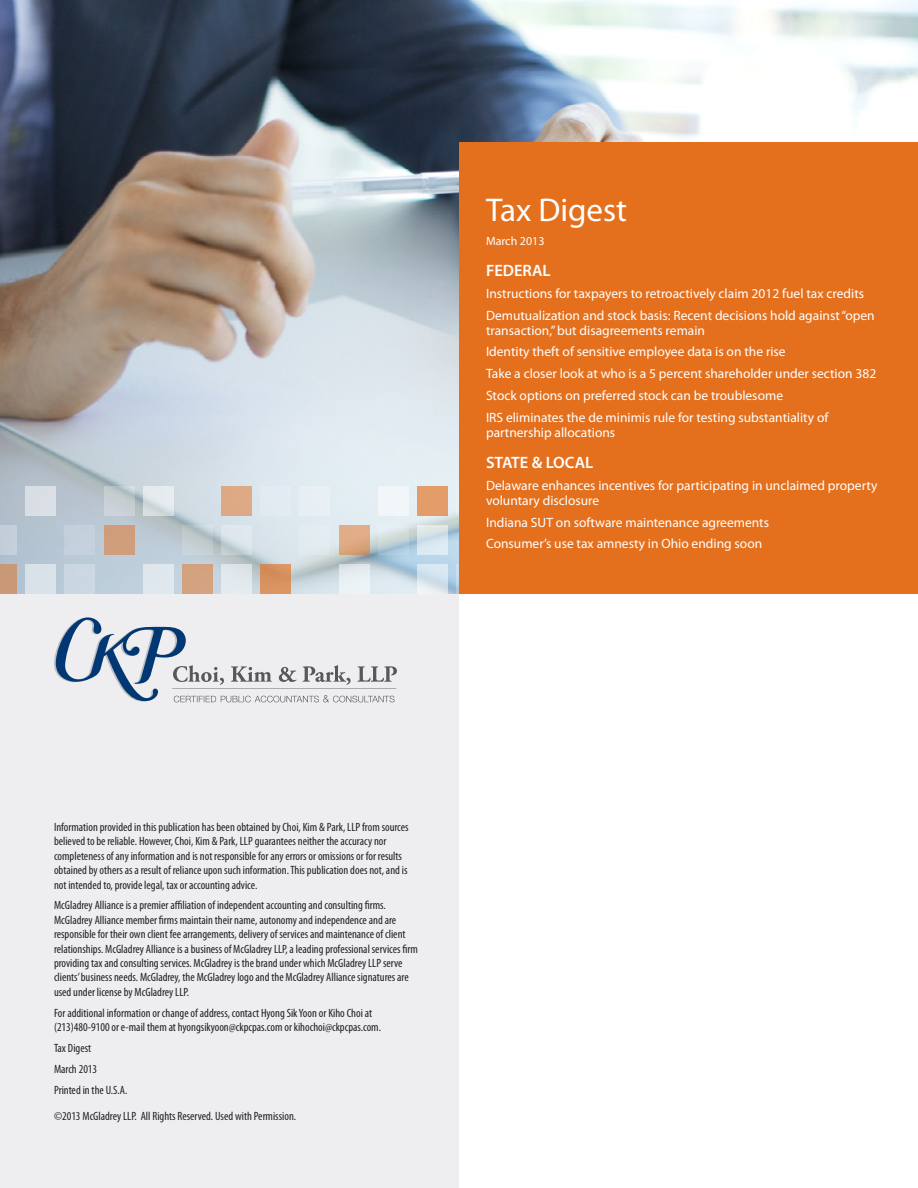
<style>
.page{position:relative;width:918px;height:1188px;background:#fff}
.page>*{position:absolute;margin:0;border:0;box-sizing:border-box;transform-origin:0 0}
.t1{font:33px "Myriad Pro";color:#fff}
.t2{font:600 16.5px "Myriad Pro";color:#fff}
.t3{font:13.5px/21.8px "Myriad Pro";color:#fff}
.t4{font:condensed 12px/14.4px "Myriad Pro";color:#231f20}
.t5{font:12px "Myriad Pro";color:#fff}
</style>
<div class="page">
<div style="left:0;top:594px;width:459px;height:594px;background:#eeeef0"></div>
<img style="left:0;top:0;width:918px;height:594px">
<div style="left:0;top:564px;width:17px;height:30px;background:#c99877"></div>
<div style="left:26px;top:564px;width:30px;height:30px;background:#d9e1e9"></div>
<div style="left:65px;top:564px;width:30px;height:30px;background:#cbd7e1"></div>
<div style="left:104px;top:564px;width:30px;height:30px;background:#becedb"></div>
<div style="left:143px;top:564px;width:30px;height:30px;background:#dfe8ee"></div>
<div style="left:182px;top:564px;width:30px;height:30px;background:#d4a27f"></div>
<div style="left:221px;top:564px;width:31px;height:30px;background:#e2e9ee"></div>
<div style="left:261px;top:564px;width:30px;height:30px;background:#d8915e"></div>
<svg style="left:300px;top:564px;width:30px;height:30px"></svg>
<div style="left:339px;top:564px;width:30px;height:30px;background:#eaf0f4"></div>
<svg style="left:417px;top:564px;width:30px;height:30px"></svg>
<div style="left:456px;top:564px;width:31px;height:30px;background:linear-gradient(to bottom,#d0e7f6,#b0c9dd)"></div>
<svg style="left:378px;top:564px;width:30px;height:30px"></svg>
<div style="left:0;top:525px;width:17px;height:30px;background:#c2cfda"></div>
<div style="left:26px;top:525px;width:30px;height:30px;background:#b5c4d1"></div>
<div style="left:65px;top:525px;width:30px;height:30px;background:#c4d1db"></div>
<div style="left:104px;top:525px;width:30px;height:30px;background:#d09e7a"></div>
<div style="left:143px;top:525px;width:30px;height:30px;background:linear-gradient(to right,#bdcbd8,#bcc9d2)"></div>
<svg style="left:182px;top:525px;width:30px;height:30px"></svg>
<svg style="left:221px;top:525px;width:31px;height:30px"></svg>
<div style="left:261px;top:525px;width:30px;height:30px;background:#dae4eb"></div>
<div style="left:300px;top:525px;width:30px;height:30px;background:#e2ebf0"></div>
<div style="left:339px;top:525px;width:30px;height:30px;background:linear-gradient(to bottom,#e8b38e,#d29f75)"></div>
<svg style="left:417px;top:525px;width:30px;height:30px"></svg>
<svg style="left:456px;top:525px;width:3px;height:30px"></svg>
<svg style="left:378px;top:525px;width:30px;height:30px"></svg>
<div style="left:0;top:486px;width:17px;height:30px;background:#b1bdc9"></div>
<div style="left:26px;top:486px;width:30px;height:30px;background:#d9dfe5"></div>
<div style="left:65px;top:486px;width:30px;height:30px;background:#b8c3cf"></div>
<svg style="left:104px;top:486px;width:30px;height:30px"></svg>
<svg style="left:143px;top:486px;width:30px;height:30px"></svg>
<div style="left:182px;top:486px;width:30px;height:30px;background:#d3dde5"></div>
<div style="left:221px;top:486px;width:31px;height:30px;background:#dda984"></div>
<div style="left:261px;top:486px;width:30px;height:30px;background:#e2ebf2"></div>
<div style="left:300px;top:486px;width:30px;height:30px;background:#e7eff4"></div>
<div style="left:339px;top:486px;width:30px;height:30px;background:#e3edf3"></div>
<div style="left:417px;top:486px;width:30px;height:30px;background:#e49c69"></div>
<div style="left:456px;top:486px;width:31px;height:30px;background:#e9f1f5"></div>
<div style="left:378px;top:486px;width:30px;height:30px;background:#f1f6f8"></div>
<div style="left:459px;top:143px;width:459px;height:451px;background:#e4701e"></div>
<svg style="left:54px;top:617px;width:343px;height:85px"></svg>
<h1 class="t1" style="left:486px;top:190px;width:143px">Tax Digest</h1>
<p class="t5" style="left:486px;top:233px;width:60px">March 2013</p>
<h2 class="t2" style="left:486px;top:260px;width:66px">FEDERAL</h2>
<p class="t3" style="left:486px;top:282px;width:390px">Instructions for taxpayers to retroactively claim 2012 fuel tax credits<br>Demutualization and stock basis: Recent decisions hold against “open</p>
<p class="t3" style="left:486px;top:319px;width:392px">transaction,” but disagreements remain<br>Identity theft of sensitive employee data is on the rise<br>Take a closer look at who is a 5 percent shareholder under section 382<br>Stock options on preferred stock can be troublesome<br>IRS eliminates the de minimis rule for testing substantiality of</p>
<p class="t3" style="left:486px;top:421px;width:131px">partnership allocations</p>
<h2 class="t2" style="left:486px;top:452px;width:109px">STATE &amp; LOCAL</h2>
<p class="t3" style="left:486px;top:478px;width:393px;line-height:15px">Delaware enhances incentives for participating in unclaimed property voluntary disclosure</p>
<p class="t3" style="left:486px;top:511px;width:285px">Indiana SUT on software maintenance agreements<br>Consumer’s use tax amnesty in Ohio ending soon</p>
<p class="t4" style="left:54px;top:820px;width:356px">Information provided in this publication has been obtained by Choi, Kim &amp; Park, LLP from sources believed to be reliable. However, Choi, Kim &amp; Park, LLP guarantees neither the accuracy nor completeness of any information and is not responsible for any errors or omissions or for results obtained by others as a result of reliance upon such information. This publication does not, and is not intended to, provide legal, tax or accounting advice.</p>
<p class="t4" style="left:54px;top:898px;width:366px">McGladrey Alliance is a premier affiliation of independent accounting and consulting firms.<br>McGladrey Alliance member firms maintain their name, autonomy and independence and are responsible for their own client fee arrangements, delivery of services and maintenance of client relationships. McGladrey Alliance is a business of McGladrey LLP, a leading professional services firm providing tax and consulting services. McGladrey is the brand under which McGladrey LLP serve clients’ business needs. McGladrey, the McGladrey logo and the McGladrey Alliance signatures are used under license by McGladrey LLP.</p>
<p class="t4" style="left:54px;top:1006px;width:329px">For additional information or change of address, contact Hyong Sik Yoon or Kiho Choi at (213)480-9100 or e-mail them at hyongsikyoon@ckpcpas.com or kihochoi@ckpcpas.com.</p>
<p class="t4" style="left:54px;top:1038px;width:75px;line-height:20.9px">Tax Digest<br>March 2013<br>Printed in the U.S.A.</p>
<p class="t4" style="left:54px;top:1110px;width:244px">©2013 McGladrey LLP. All Rights Reserved. Used with Permission.</p>
</div>
